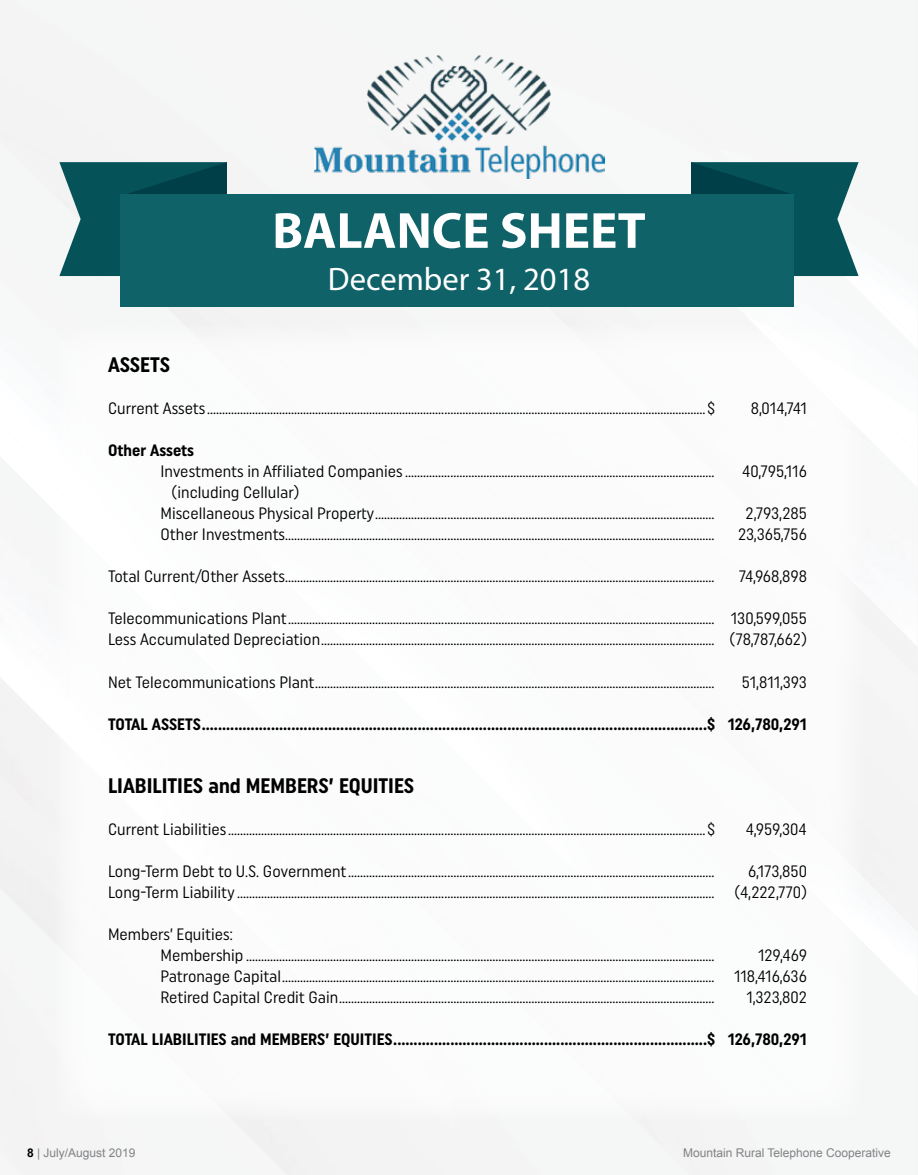
<style>
.page{position:relative;width:918px;height:1175px;background:#fff}
.page>*{position:absolute;margin:0;border:0;box-sizing:border-box;transform-origin:0 0}
.RTM_Body_Copy{font:700 51.15px "Myriad Pro";color:#fff}
.RTM_Body_Copy-2{font:32.55px "Myriad Pro";color:#fff}
.RTM_Body_Copy-3{font:700 21px "Uniform Condensed";color:#000}
.RTM_Body_Copy-4{font:16.5px/21px "Uniform Condensed";color:#000}
.RTM_Body_Copy-5{font:700 16.5px "Uniform Condensed";color:#000}
.t1{font:12px "Arial";color:#808285}
.s1{font-weight:700;color:#000}
</style>
<div class="page">
<div style="left:0;top:182px;width:691px;height:913px;background:#f4f4f4"></div>
<img style="left:0;top:307px;width:579px;height:423px">
<div style="left:367px;top:607px;width:551px;height:567px;background:#f5f6f6"></div>
<img style="left:0;top:276px;width:367px;height:285px">
<img style="left:0;top:279px;width:131px;height:145px">
<img style="left:864px;top:732px;width:54px;height:265px">
<img style="left:864px;top:594px;width:13px;height:362px">
<div style="left:54px;top:324px;width:810px;height:796px;background:#fff"></div>
<svg style="left:691px;top:162px;width:168px;height:114px;background:#206368"></svg>
<svg style="left:0;top:140px;width:227px;height:136px"></svg>
<div style="left:121px;top:195px;width:673px;height:112px;background:#0f6268"></div>
<img style="left:314px;top:54px;width:290px;height:125px">
<p class="RTM_Body_Copy" style="left:272px;top:197px;width:375px">BALANCE SHEET</p>
<p class="RTM_Body_Copy-2" style="left:328px;top:259px;width:264px">December 31, 2018</p>
<p class="RTM_Body_Copy-3" style="left:108px;top:352px;width:64px">ASSETS</p>
<p class="RTM_Body_Copy-4" style="left:108px;top:398px;width:609px">Current Assets......................................................................................................................................................................$</p>
<p class="RTM_Body_Copy-4" style="left:751px;top:398px;width:58px">8,014,741</p>
<p class="RTM_Body_Copy-5" style="left:108px;top:441px;width:88px">Other Assets</p>
<p class="RTM_Body_Copy-4" style="left:161px;top:461px;width:556px">Investments in Affiliated Companies .......................................................................................................</p>
<p class="RTM_Body_Copy-4" style="left:742px;top:461px;width:66px">40,795,116</p>
<p class="RTM_Body_Copy-4" style="left:172px;top:482px;width:129px">(including Cellular)</p>
<p class="RTM_Body_Copy-4" style="left:161px;top:503px;width:556px">Miscellaneous Physical Property.................................................................................................................</p>
<p class="RTM_Body_Copy-4" style="left:745px;top:503px;width:63px">2,793,285</p>
<p class="RTM_Body_Copy-4" style="left:161px;top:524px;width:556px">Other Investments...............................................................................................................................................</p>
<p class="RTM_Body_Copy-4" style="left:738px;top:524px;width:70px">23,365,756</p>
<p class="RTM_Body_Copy-4" style="left:108px;top:566px;width:608px">Total Current/Other Assets...............................................................................................................................................</p>
<p class="RTM_Body_Copy-4" style="left:739px;top:566px;width:70px">74,968,898</p>
<p class="RTM_Body_Copy-4" style="left:108px;top:608px;width:701px">Telecommunications Plant.............................................................................................................................................. 130,599,055<br>Less Accumulated Depreciation................................................................................................................................... (78,787,662)</p>
<p class="RTM_Body_Copy-4" style="left:108px;top:671px;width:608px">Net Telecommunications Plant.....................................................................................................................................</p>
<p class="RTM_Body_Copy-4" style="left:742px;top:671px;width:67px">51,811,393</p>
<p class="RTM_Body_Copy-5" style="left:108px;top:714px;width:700px">TOTAL ASSETS............................................................................................................................$ 126,780,291</p>
<p class="RTM_Body_Copy-3" style="left:108px;top:772px;width:308px">LIABILITIES and MEMBERS’ EQUITIES</p>
<p class="RTM_Body_Copy-4" style="left:108px;top:818px;width:609px">Current Liabilities...............................................................................................................................................................$</p>
<p class="RTM_Body_Copy-4" style="left:746px;top:818px;width:63px">4,959,304</p>
<p class="RTM_Body_Copy-4" style="left:108px;top:860px;width:608px">Long-Term Debt to U.S. Government..........................................................................................................................</p>
<p class="RTM_Body_Copy-4" style="left:748px;top:860px;width:61px">6,173,850</p>
<p class="RTM_Body_Copy-4" style="left:108px;top:881px;width:701px">Long-Term Liability ............................................................................................................................................................... (4,222,770)</p>
<p class="RTM_Body_Copy-4" style="left:108px;top:923px;width:126px">Members’ Equities:</p>
<p class="RTM_Body_Copy-4" style="left:161px;top:944px;width:556px">Membership ............................................................................................................................................................</p>
<p class="RTM_Body_Copy-4" style="left:161px;top:944px;width:648px;text-align:right">129,469<br>Patronage Capital................................................................................................................................................ 118,416,636</p>
<p class="RTM_Body_Copy-4" style="left:161px;top:986px;width:556px">Retired Capital Credit Gain.............................................................................................................................</p>
<p class="RTM_Body_Copy-4" style="left:746px;top:986px;width:62px">1,323,802</p>
<p class="RTM_Body_Copy-5" style="left:108px;top:1029px;width:700px">TOTAL LIABILITIES and MEMBERS’ EQUITIES.............................................................................$ 126,780,291</p>
<p class="t1" style="left:27px;top:1144px;width:110px"><span class="s1">8</span> | July/August 2019</p>
<p class="t1" style="left:683px;top:1144px;width:209px">Mountain Rural Telephone Cooperative</p>
</div>
